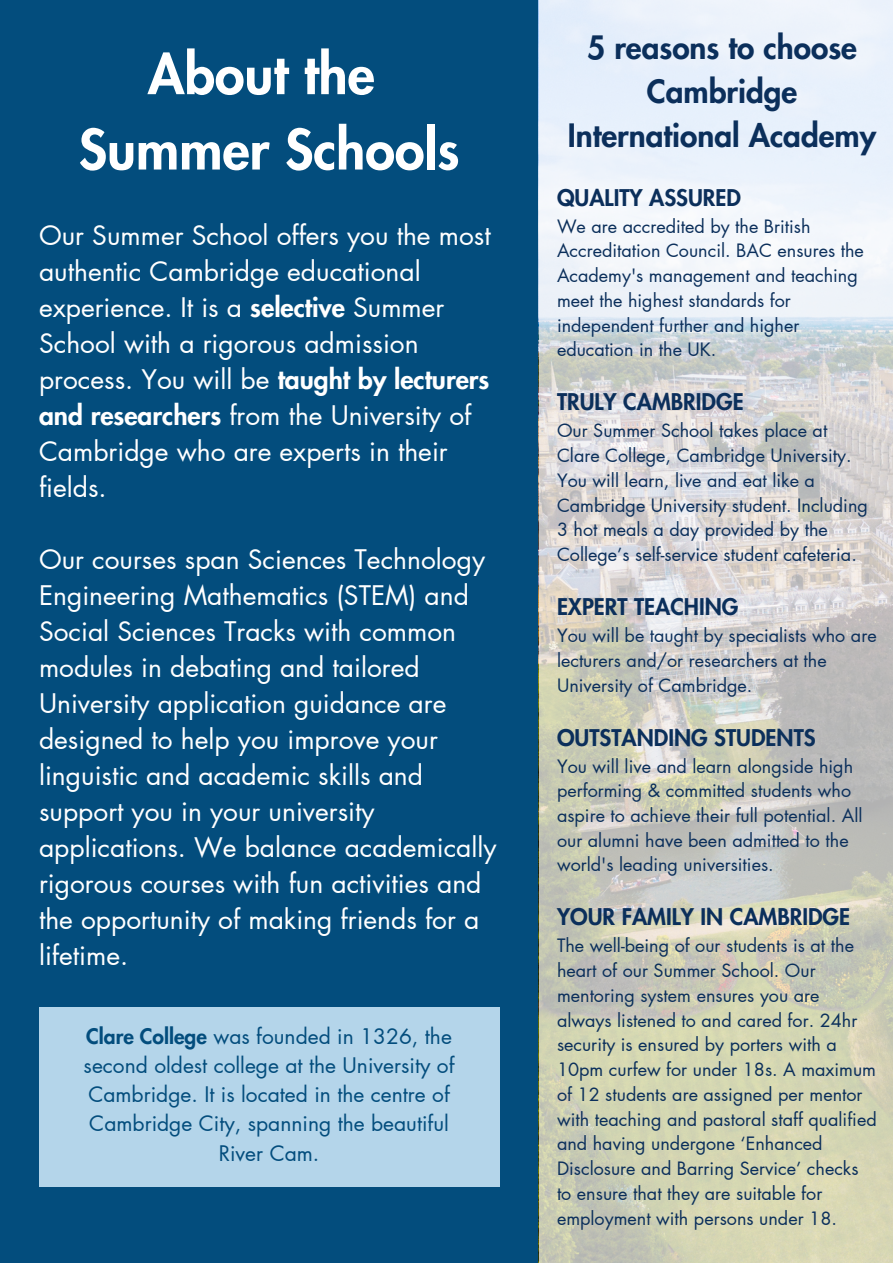
<style>
.page{position:relative;width:893px;height:1264px;background:#fff}
.page>*{position:absolute;margin:0;border:0;box-sizing:border-box;transform-origin:0 0}
.t1{font:800 54px "Futura LT Pro";color:#fff}
.t2{font:800 31.5px/43.8px "Futura LT Pro";color:#0b2f5b;text-align:center}
.t3{font:26.4px/36px "Futura LT Pro";color:#fff}
.t4{font:800 22.5px "Futura LT Pro";color:#0b2f5b}
.t5{font:21px/29.2px "Futura LT Pro";color:#034d7d;text-align:center}
.t6{font:18px/24.8px "Futura LT Pro";color:#0b2f5b}
.s1{font-weight:800}
</style>
<div class="page">
<div style="left:0;top:0;width:892px;height:1262px;background:#034d7d"></div>
<svg style="left:539px;top:0;width:353px;height:1262px;background:#d7d8d0"></svg>
<div style="left:39px;top:1006px;width:460px;height:180px;background:#b4d5ea"></div>
<p class="t1" style="left:148px;top:50px;width:228px">About the</p>
<p class="t1" style="left:79px;top:125px;width:382px">Summer Schools</p>
<p class="t3" style="left:39px;top:218px;width:453px">Our Summer School offers you the most authentic Cambridge educational experience. It is a <span class="s1">selective</span> Summer<br>School with a rigorous admission process. You will be <span class="s1">taught by lecturers and researchers</span> from the University of<br>Cambridge who are experts in their fields.</p>
<p class="t3" style="left:39px;top:542px;width:459px">Our courses span Sciences Technology Engineering Mathematics (STEM) and Social Sciences Tracks with common modules in debating and tailored University application guidance are designed to help you improve your linguistic and academic skills and support you in your university applications. We balance academically rigorous courses with fun activities and the opportunity of making friends for a lifetime.</p>
<p class="t5" style="left:84px;top:1022px;width:372px"><span class="s1">Clare College</span> was founded in 1326, the second oldest college at the University of Cambridge. It is located in the centre of Cambridge City, spanning the beautiful River Cam.</p>
<p class="t2" style="left:567px;top:27px;width:310px">5 reasons to choose<br>Cambridge<br>International Academy</p>
<p class="t4" style="left:557px;top:187px;width:185px">QUALITY ASSURED</p>
<p class="t6" style="left:557px;top:214px;width:308px">We are accredited by the British<br>Accreditation Council. BAC ensures the<br>Academy's management and teaching meet the highest standards for independent further and higher education in the UK.</p>
<p class="t4" style="left:557px;top:392px;width:188px">TRULY CAMBRIDGE</p>
<p class="t6" style="left:557px;top:419px;width:272px">Our Summer School takes place at</p>
<p class="t6" style="left:557px;top:444px;width:312px">Clare College, Cambridge University.<br>You will learn, live and eat like a Cambridge University student. Including 3 hot meals a day provided by the College’s self-service student cafeteria.</p>
<p class="t4" style="left:557px;top:596px;width:183px">EXPERT TEACHING</p>
<p class="t6" style="left:557px;top:624px;width:321px">You will be taught by specialists who are lecturers and/or researchers at the<br>University of Cambridge.</p>
<p class="t4" style="left:557px;top:727px;width:260px">OUTSTANDING STUDENTS</p>
<p class="t6" style="left:557px;top:754px;width:307px">You will live and learn alongside high performing &amp; committed students who aspire to achieve their full potential. All our alumni have been admitted to the world's leading universities.</p>
<p class="t4" style="left:557px;top:906px;width:295px">YOUR FAMILY IN CAMBRIDGE</p>
<p class="t6" style="left:557px;top:934px;width:298px">The well-being of our students is at the</p>
<p class="t6" style="left:557px;top:958px;width:260px">heart of our Summer School. Our</p>
<p class="t6" style="left:557px;top:983px;width:264px">mentoring system ensures you are</p>
<p class="t6" style="left:557px;top:1008px;width:321px">always listened to and cared for. 24hr security is ensured by porters with a 10pm curfew for under 18s. A maximum of 12 students are assigned per mentor with teaching and pastoral staff qualified and having undergone ‘Enhanced Disclosure and Barring Service’ checks to ensure that they are suitable for employment with persons under 18.</p>
</div>
